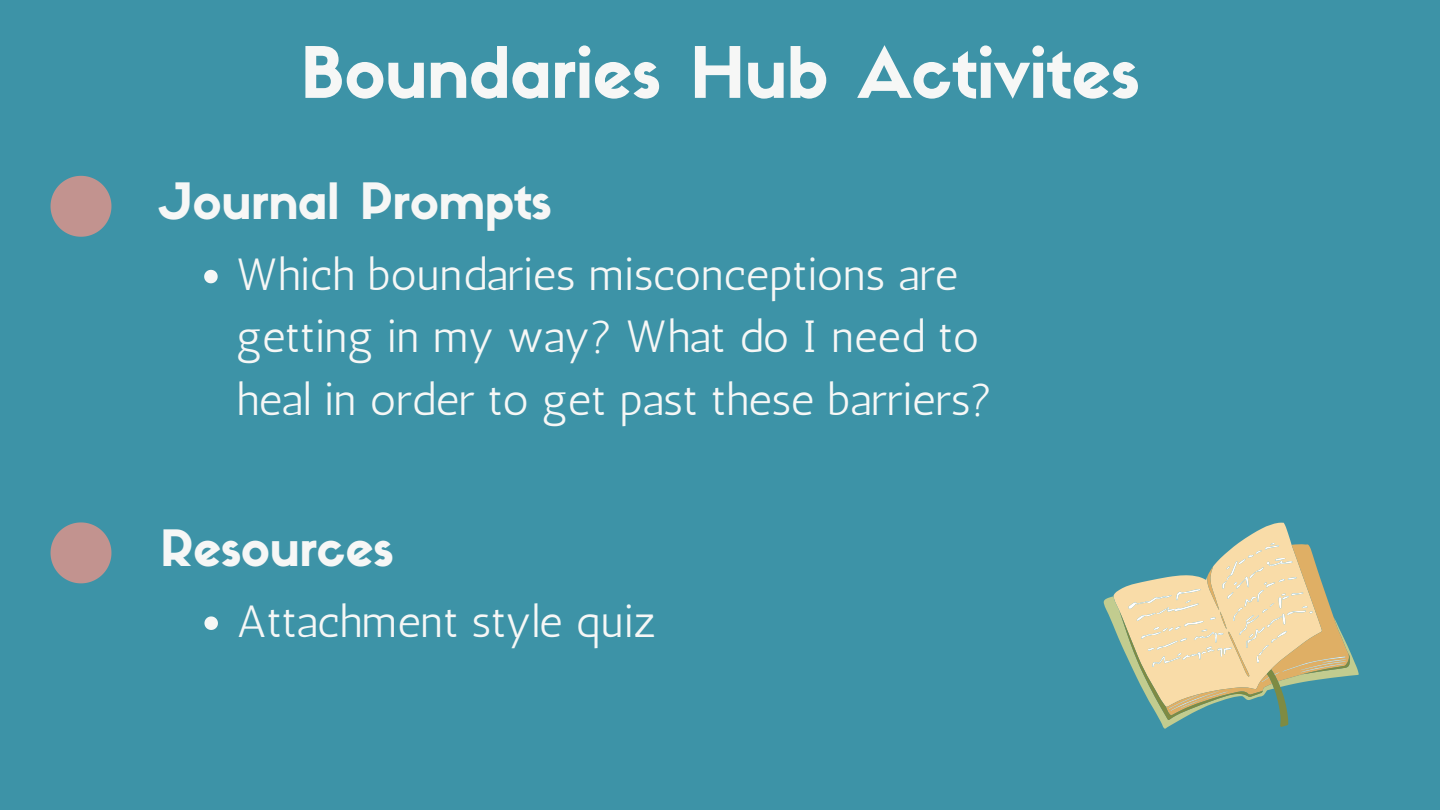
<style>
.page{position:relative;width:1440px;height:810px;background:#3d93a7}
.page>*{position:absolute;margin:0;border:0;box-sizing:border-box;transform-origin:0 0}
.t1{font:69.6px "Sifonn Basic";color:#f6f7f6}
.t2{font:49.2px "Sifonn Basic";color:#f6f7f6}
.t3{font:45px/62.2px "Antic";color:#f6f7f6}
</style>
<div class="page">
<svg style="left:51px;top:176px;width:60px;height:61px"></svg>
<svg style="left:204px;top:270px;width:14px;height:13px"></svg>
<svg style="left:51px;top:522px;width:60px;height:61px"></svg>
<svg style="left:204px;top:616px;width:14px;height:14px"></svg>
<svg style="left:1104px;top:523px;width:255px;height:206px"></svg>
<h1 class="t1" style="left:300px;top:46px;width:840px">Boundaries Hub Activites</h1>
<p class="t2" style="left:160px;top:182px;width:393px">Journal Prompts</p>
<h2 class="t3" style="left:236px;top:243px;width:758px">Which boundaries misconceptions are getting in my way? What do I need to heal in order to get past these barriers?</h2>
<p class="t2" style="left:160px;top:529px;width:235px">Resources</p>
<p class="t3" style="left:237px;top:590px;width:421px">Attachment style quiz</p>
</div>
